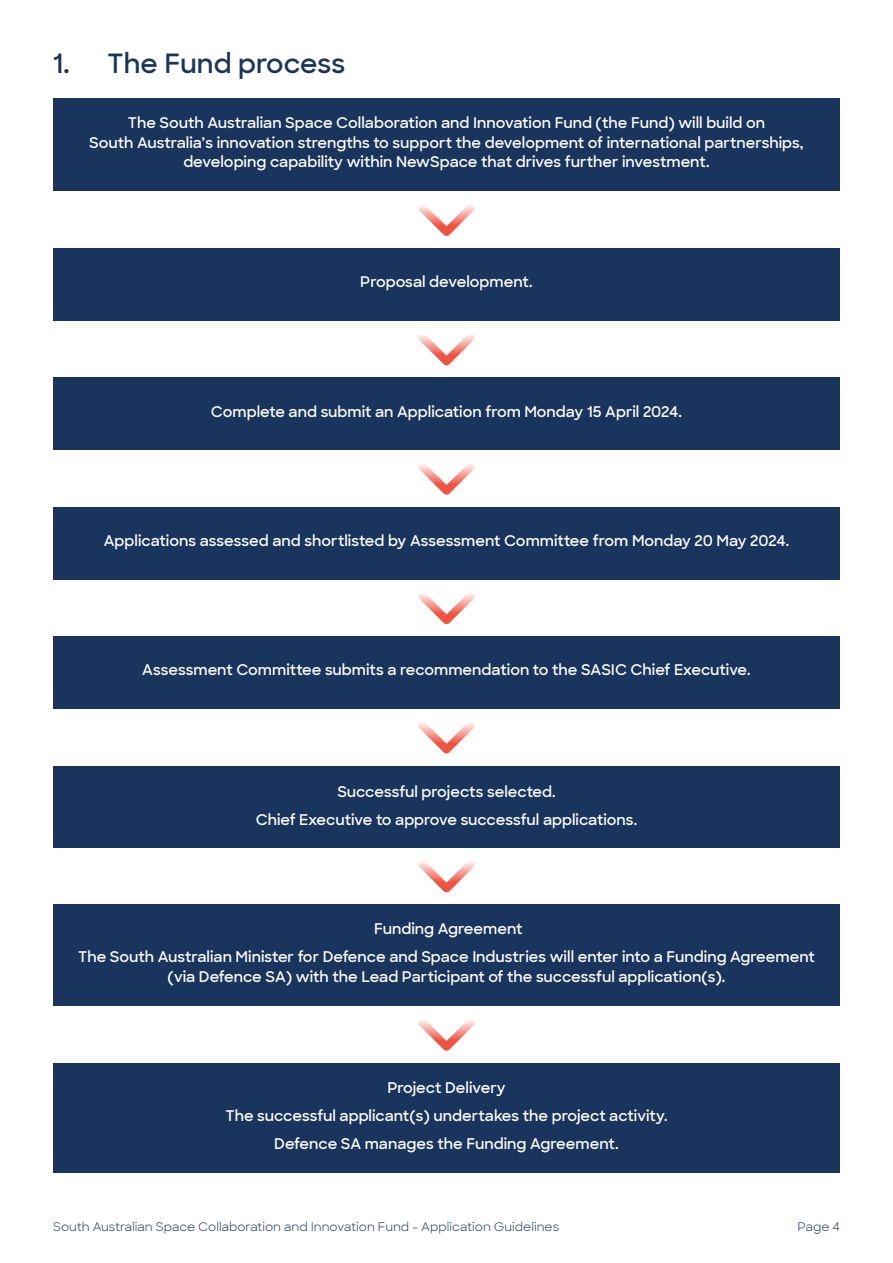
<style>
.page{position:relative;width:893px;height:1263px;background:#fff}
.page>*{position:absolute;margin:0;border:0;box-sizing:border-box;transform-origin:0 0}
.t1{font:600 27px "Sharp Sans";color:#19355d}
.t2{font:600 15px/28px "Sharp Sans";color:#fff;text-align:center}
.t3{font:12px "Sharp Sans";color:#19355d}
</style>
<div class="page">
<div style="left:53px;top:99px;width:787px;height:92px;background:#19355d"></div>
<div style="left:53px;top:248px;width:787px;height:73px;background:#19355d"></div>
<div style="left:53px;top:378px;width:787px;height:72px;background:#19355d"></div>
<div style="left:53px;top:507px;width:787px;height:72px;background:#19355d"></div>
<div style="left:53px;top:636px;width:787px;height:73px;background:#19355d"></div>
<div style="left:53px;top:766px;width:787px;height:82px;background:#19355d"></div>
<div style="left:53px;top:1063px;width:787px;height:110px;background:#19355d"></div>
<div style="left:53px;top:905px;width:787px;height:101px;background:#19355d"></div>
<svg style="left:418px;top:205px;width:57px;height:31px"></svg>
<svg style="left:418px;top:335px;width:57px;height:31px"></svg>
<svg style="left:418px;top:464px;width:57px;height:31px"></svg>
<svg style="left:418px;top:593px;width:57px;height:31px"></svg>
<svg style="left:418px;top:723px;width:57px;height:31px"></svg>
<svg style="left:418px;top:862px;width:57px;height:31px"></svg>
<svg style="left:418px;top:1020px;width:57px;height:31px"></svg>
<h1 class="t1" style="left:53px;top:44px;width:294px">1. The Fund process</h1>
<p class="t2" style="left:89px;top:112px;width:716px;line-height:19.5px">The South Australian Space Collaboration and Innovation Fund (the Fund) will build on<br>South Australia’s innovation strengths to support the development of international partnerships, developing capability within NewSpace that drives further investment.</p>
<p class="t2" style="left:360px;top:267px;width:174px">Proposal development.</p>
<p class="t2" style="left:211px;top:396px;width:473px">Complete and submit an Application from Monday 15 April 2024.</p>
<p class="t2" style="left:104px;top:526px;width:687px">Applications assessed and shortlisted by Assessment Committee from Monday 20 May 2024.</p>
<p class="t2" style="left:142px;top:655px;width:610px">Assessment Committee submits a recommendation to the SASIC Chief Executive.</p>
<p class="t2" style="left:256px;top:777px;width:383px">Successful projects selected.<br>Chief Executive to approve successful applications.</p>
<p class="t2" style="left:78px;top:914px;width:738px">Funding Agreement<br>The South Australian Minister for Defence and Space Industries will enter into a Funding Agreement</p>
<p class="t2" style="left:168px;top:962px;width:559px">(via Defence SA) with the Lead Participant of the successful application(s).</p>
<p class="t2" style="left:225px;top:1072px;width:444px">Project Delivery<br>The successful applicant(s) undertakes the project activity.<br>Defence SA manages the Funding Agreement.</p>
<p class="t3" style="left:53px;top:1218px;width:507px">South Australian Space Collaboration and Innovation Fund - Application Guidelines</p>
<p class="t3" style="left:797px;top:1218px;width:44px">Page 4</p>
</div>
